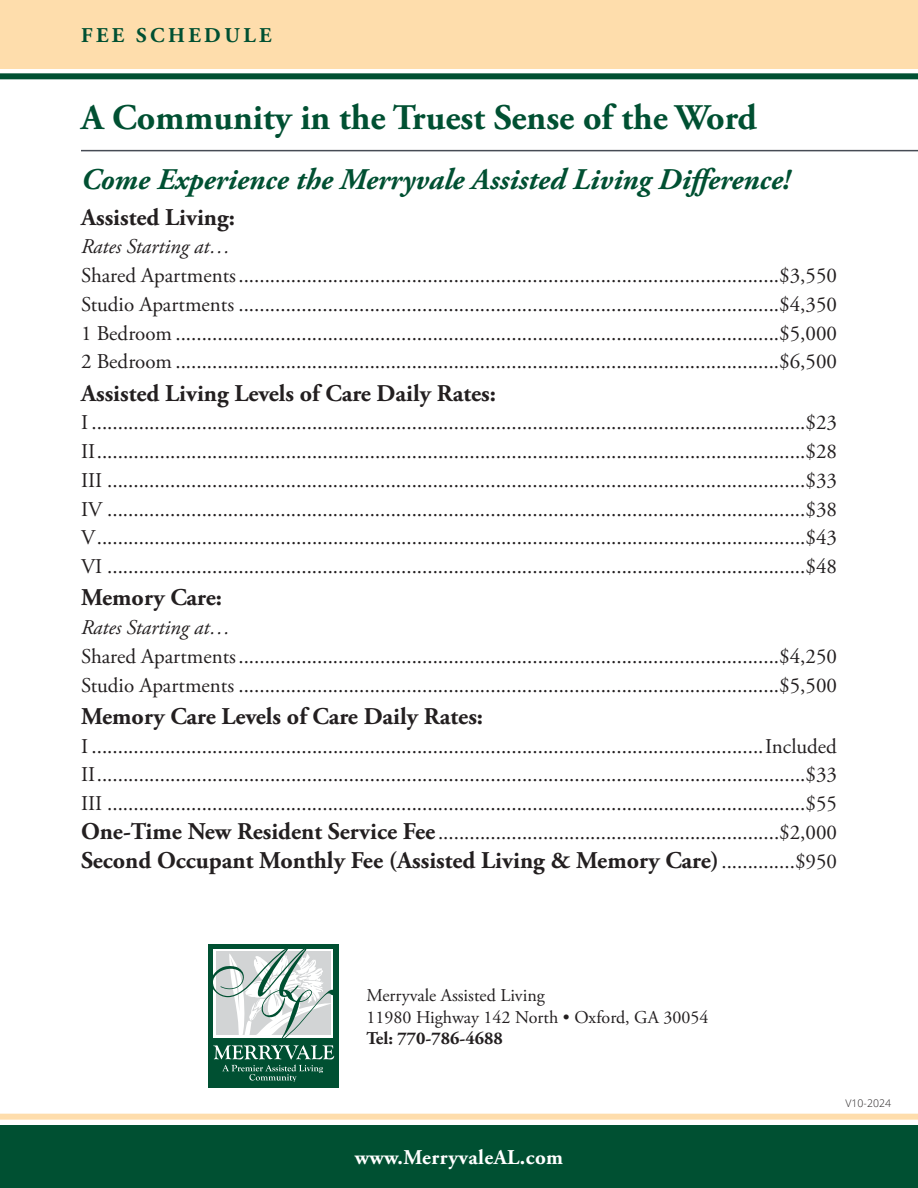
<style>
.page{position:relative;width:918px;height:1188px;background:#fff}
.page>*{position:absolute;margin:0;border:0;box-sizing:border-box;transform-origin:0 0}
.t1{font:700 36px "Adobe Garamond Pro";color:#005032}
.t2{font:italic 700 30px "Adobe Garamond Pro";color:#005032}
.t3{font:700 24px "Adobe Garamond Pro";color:#231f20}
.t4{font:21px/28.8px "Adobe Garamond Pro";color:#231f20;text-align:justify}
.t5{font:italic 21px "Adobe Garamond Pro";color:#231f20}
.t6{font:700 21px "Adobe Garamond Pro";letter-spacing:.02em;color:#fff}
.t7{font:700 21px "Adobe Garamond Pro";letter-spacing:.165em;color:#005032}
.t8{font:18px/21.6px "Adobe Garamond Pro";color:#231f20}
.t9{font:700 18px "Adobe Garamond Pro";color:#231f20}
.t10{font:300 10.5px "Open Sans";color:#231f20}
.s1{font-weight:700;font-size:24px}
.s2{font-weight:400;font-size:21px}
</style>
<div class="page">
<hr style="left:81px;top:150px;width:837px;height:1px;background:#464b54">
<div style="left:0;top:0;width:918px;height:68px;background:#feddac"></div>
<div style="left:0;top:73px;width:918px;height:6px;background:#005032"></div>
<div style="left:0;top:1125px;width:918px;height:63px;background:#005032"></div>
<div style="left:0;top:1114px;width:918px;height:6px;background:#feddac"></div>
<div style="left:208px;top:944px;width:131px;height:144px;background:#005032"></div>
<svg style="left:213px;top:1045px;width:121px;height:37px"></svg>
<svg style="left:213px;top:949px;width:120px;height:89px;background:#cdd6d4"></svg>
<p class="t7" style="left:81px;top:23px;width:192px">FEE SCHEDULE</p>
<h1 class="t1" style="left:81px;top:96px;width:677px">A Community in the Truest Sense of the Word</h1>
<h2 class="t2" style="left:81px;top:162px;width:711px">Come Experience the Merryvale Assisted Living Difference!</h2>
<p class="t3" style="left:81px;top:203px;width:155px">Assisted Living:</p>
<p class="t5" style="left:81px;top:234px;width:151px">Rates Starting at…</p>
<p class="t4" style="left:81px;top:262px;width:757px">Shared Apartments.......................................................................................................$3,550<br>Studio Apartments .......................................................................................................$4,350<br>1 Bedroom ...................................................................................................................$5,000<br>2 Bedroom ...................................................................................................................$6,500</p>
<p class="t3" style="left:81px;top:379px;width:417px">Assisted Living Levels of Care Daily Rates:</p>
<p class="t4" style="left:81px;top:409px;width:757px">I ........................................................................................................................................$23<br>II.......................................................................................................................................$28<br>III .....................................................................................................................................$33<br>IV .....................................................................................................................................$38<br>V.......................................................................................................................................$43<br>VI .....................................................................................................................................$48</p>
<p class="t3" style="left:81px;top:584px;width:142px">Memory Care:</p>
<p class="t5" style="left:81px;top:615px;width:151px">Rates Starting at…</p>
<p class="t4" style="left:81px;top:643px;width:757px">Shared Apartments.......................................................................................................$4,250<br>Studio Apartments .......................................................................................................$5,500</p>
<p class="t3" style="left:81px;top:702px;width:404px">Memory Care Levels of Care Daily Rates:</p>
<p class="t4" style="left:81px;top:732px;width:758px">I ................................................................................................................................Included II.......................................................................................................................................$33<br>III .....................................................................................................................................$55<br><span class="s1">One-Time New Resident Service Fee</span> .................................................................$2,000</p>
<p class="t3" style="left:81px;top:846px;width:757px">Second Occupant Monthly Fee (Assisted Living &amp; Memory Care)<span class="s2">..............$950</span></p>
<p class="t8" style="left:367px;top:985px;width:343px">Merryvale Assisted Living<br>11980 Highway 142 North • Oxford, GA 30054</p>
<p class="t9" style="left:367px;top:1028px;width:138px">Tel: 770-786-4688</p>
<p class="t6" style="left:355px;top:1145px;width:210px">www.MerryvaleAL.com</p>
<p class="t10" style="left:846px;top:1096px;width:47px">V10-2024</p>
</div>
